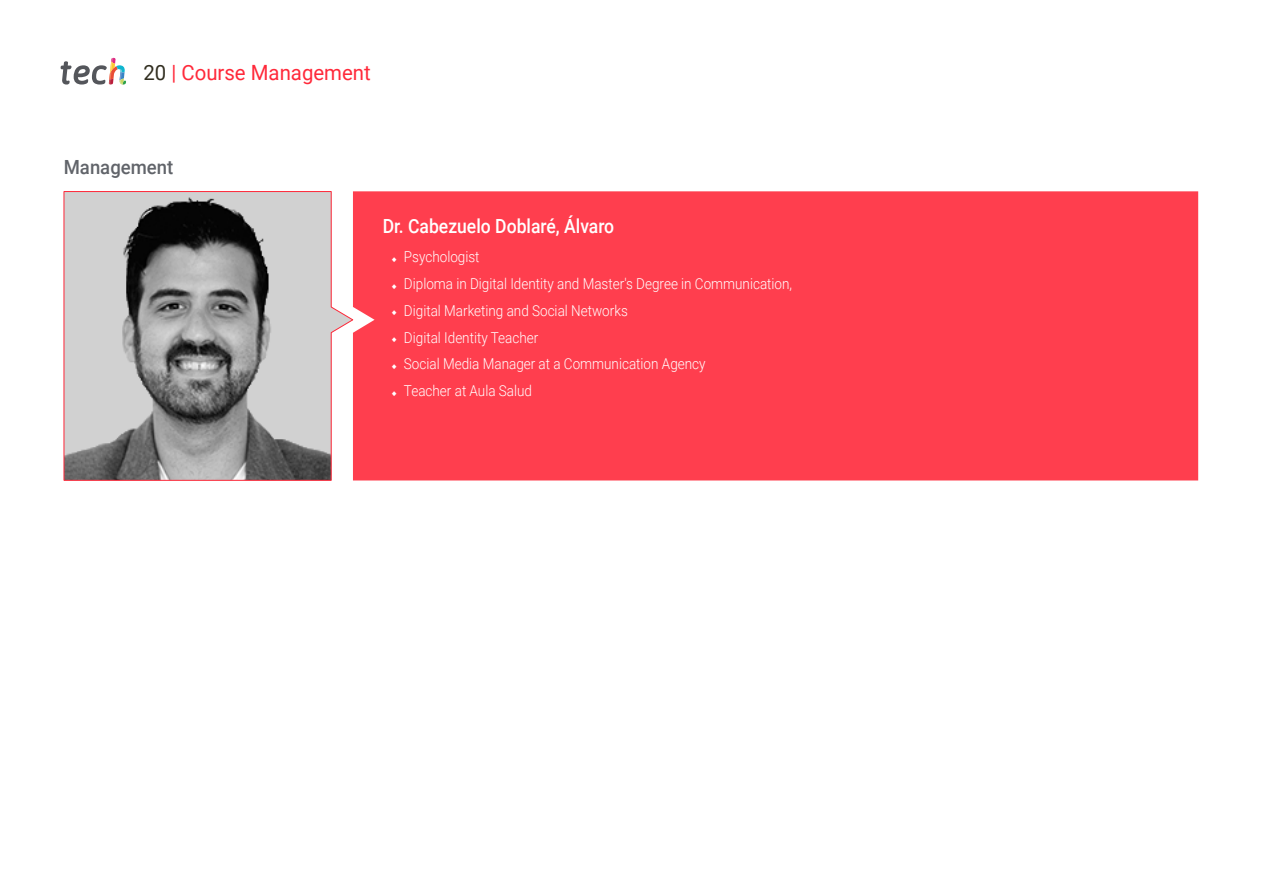
<style>
.page{position:relative;width:1263px;height:893px;background:#fff}
.page>*{position:absolute;margin:0;border:0;box-sizing:border-box;transform-origin:0 0}
.t1{font:21px "Roboto";color:#ff293a}
.t2{font:500 19.5px "Roboto";color:#fff;scale:.9 1}
.t3{font:500 19.5px "Roboto";color:#61646a;scale:.95 1}
.t4{font:300 15px/26.7px "Roboto";color:#fff;scale:.9 1}
.s1{color:#312e20}
</style>
<div class="page">
<svg style="left:61px;top:58px;width:65px;height:27px"></svg>
<div style="left:353px;top:191px;width:845px;height:289px;background:#ff3e4e"></div>
<svg style="left:64px;top:191px;width:289px;height:290px;background:#a6a4a4"></svg>
<svg style="left:392px;top:257px;width:5px;height:5px"></svg>
<svg style="left:392px;top:284px;width:5px;height:5px"></svg>
<svg style="left:392px;top:310px;width:5px;height:5px"></svg>
<svg style="left:392px;top:337px;width:5px;height:5px"></svg>
<svg style="left:392px;top:364px;width:5px;height:5px"></svg>
<svg style="left:392px;top:391px;width:5px;height:5px"></svg>
<h1 class="t1" style="left:144px;top:57px;width:229px"><span class="s1">20</span> | Course Management</h1>
<h2 class="t3" style="left:64px;top:154px;width:117px">Management</h2>
<h2 class="t2" style="left:383px;top:212px;width:259px">Dr. Cabezuelo Doblaré, Álvaro</h2>
<p class="t4" style="left:404px;top:243px;width:433px">Psychologist<br>Diploma in Digital Identity and Master's Degree in Communication, Digital Marketing and Social Networks<br>Digital Identity Teacher<br>Social Media Manager at a Communication Agency<br>Teacher at Aula Salud</p>
</div>
